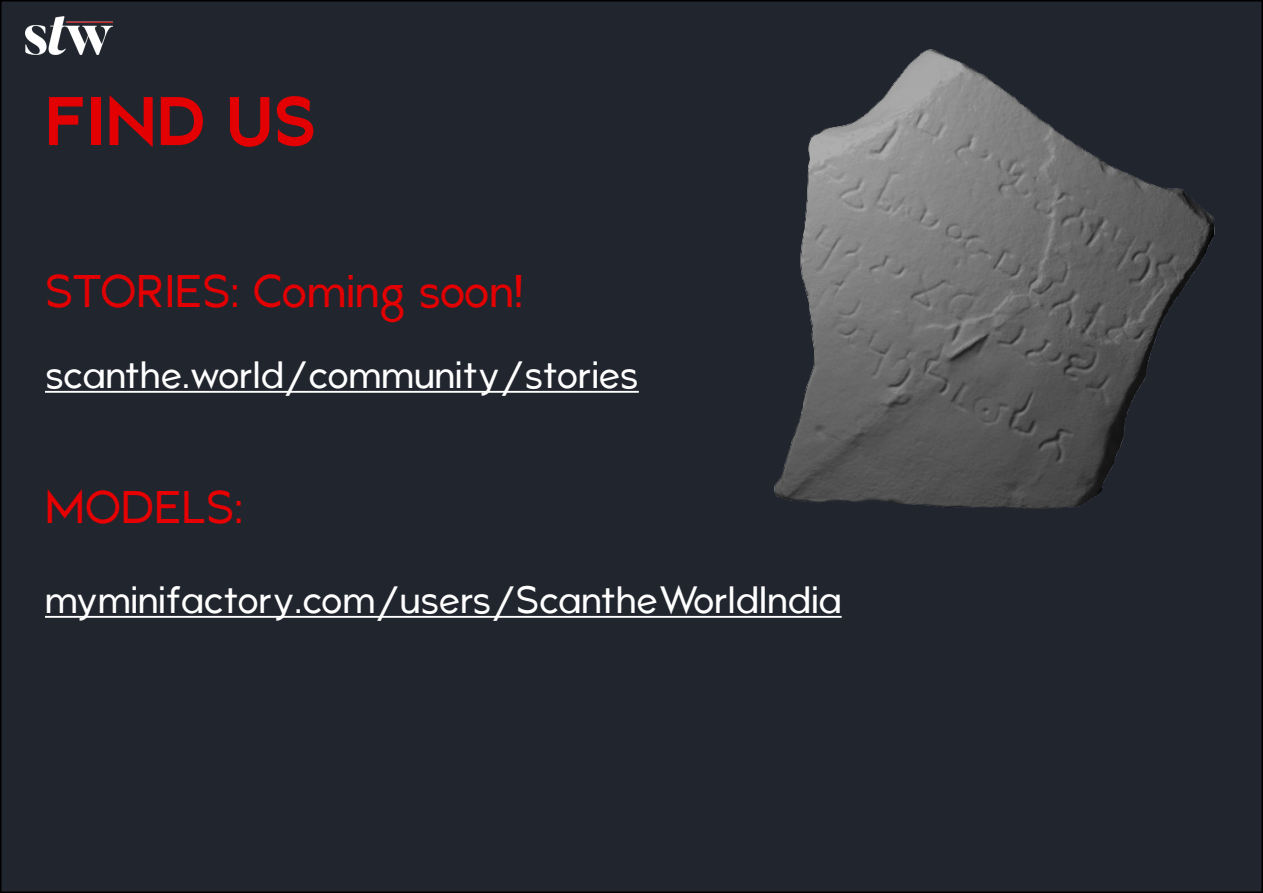
<style>
.page{position:relative;width:1263px;height:893px;background:#fff}
.page>*{position:absolute;margin:0;border:0;box-sizing:border-box;transform-origin:0 0}
.t1{font:700 67.5px "Atami";color:#e20002}
.t2{font:45px "Atami";letter-spacing:-.005em;color:#e20002}
.t3{font:45px "Atami";letter-spacing:-.01em;color:#e60002}
.t4{font:37.5px "Atami";color:#fff}
</style>
<div class="page">
<div style="left:1px;top:1px;width:1261px;height:891px;background:#21252e"></div>
<hr style="left:45px;top:391px;width:594px;height:2px;background:#fff">
<hr style="left:45px;top:616px;width:797px;height:2px;background:#fff">
<img style="left:26px;top:17px;width:86px;height:37px">
<img style="left:690px;top:0;width:573px;height:585px">
<p class="t1" style="left:45px;top:80px;width:273px">FIND US</p>
<p class="t2" style="left:45px;top:264px;width:480px">STORIES: Coming soon!</p>
<p class="t4" style="left:45px;top:352px;width:595px">scanthe.world/community/stories</p>
<p class="t3" style="left:45px;top:480px;width:199px">MODELS:</p>
<p class="t4" style="left:45px;top:577px;width:798px">myminifactory.com/users/ScantheWorldIndia</p>
</div>
